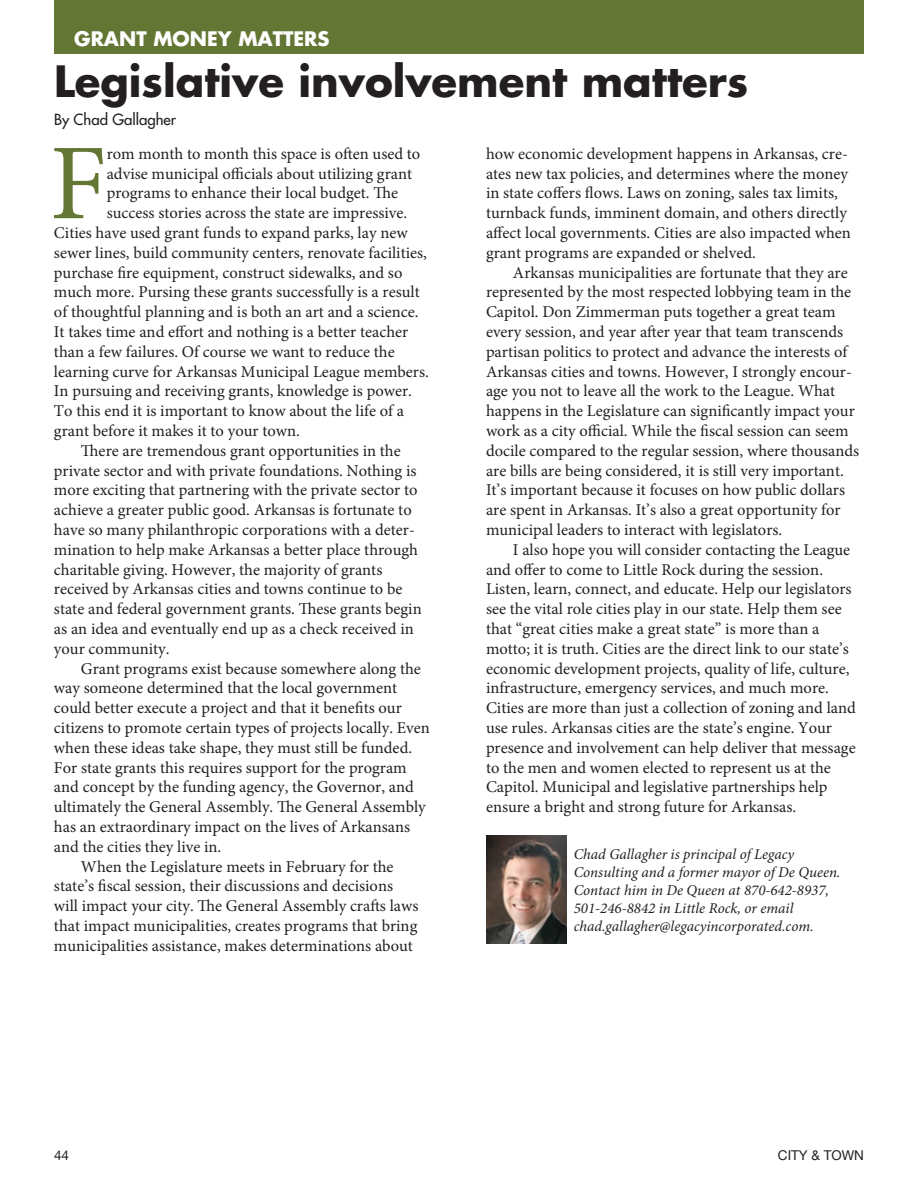
<style>
.page{position:relative;width:918px;height:1188px;background:#fff}
.page>*{position:absolute;margin:0;border:0;box-sizing:border-box;transform-origin:0 0}
.t1{font:107.85px "Minion Pro";color:#637633}
.t2{font:700 42px "Futura";color:#231f20}
.t3{font:700 19.5px "Futura";color:#fff}
.t4{font:16.5px/19.8px "Minion Pro";color:#231f20}
.t5{font:italic 15px/18px "Minion Pro";color:#231f20}
.t6{font:15px "Futura";color:#231f20}
.t7{font:13.5px "Helvetica Neue";color:#231f20}
</style>
<div class="page">
<div style="left:54px;top:0;width:810px;height:54px;background:#637633"></div>
<img style="left:486px;top:835px;width:81px;height:108px">
<p class="t3" style="left:74px;top:25px;width:197px">Grant Money Matters</p>
<h2 class="t2" style="left:54px;top:52px;width:696px">Legislative involvement matters</h2>
<p class="t6" style="left:54px;top:110px;width:124px">By Chad Gallagher</p>
<h1 class="t1" style="left:50px;top:112px;width:59px">F</h1>
<p class="t4" style="left:107px;top:144px;width:315px">rom month to month this space is often used to</p>
<p class="t4" style="left:486px;top:144px;width:366px">how economic development happens in Arkansas, cre&shy;ates new tax policies, and determines where the money in state coffers flows. Laws on zoning, sales tax limits, turnback funds, imminent domain, and others directly affect local governments. Cities are also impacted when grant programs are expanded or shelved.</p>
<p class="t4" style="left:486px;top:262px;width:375px;text-indent:27px">Arkansas municipalities are fortunate that they are represented by the most respected lobbying team in the Capitol. Don Zimmerman puts together a great team every session, and year after year that team transcends partisan politics to protect and advance the interests of Arkansas cities and towns. However, I strongly encour&shy;age you not to leave all the work to the League. What happens in the Legislature can significantly impact your work as a city official. While the fiscal session can seem docile compared to the regular session, where thousands are bills are being considered, it is still very important.<br>It’s important because it focuses on how public dollars are spent in Arkansas. It’s also a great opportunity for municipal leaders to interact with legislators.</p>
<p class="t4" style="left:486px;top:540px;width:371px;text-indent:27px">I also hope you will consider contacting the League and offer to come to Little Rock during the session.<br>Listen, learn, connect, and educate. Help our legislators see the vital role cities play in our state. Help them see that “great cities make a great state” is more than a motto; it is truth. Cities are the direct link to our state’s economic development projects, quality of life, culture, infrastructure, emergency services, and much more.<br>Cities are more than just a collection of zoning and land use rules. Arkansas cities are the state’s engine. Your presence and involvement can help deliver that message to the men and women elected to represent us at the Capitol. Municipal and legislative partnerships help ensure a bright and strong future for Arkansas.</p>
<p class="t5" style="left:574px;top:845px;width:268px">Chad Gallagher is principal of Legacy Consulting and a former mayor of De Queen.<br>Contact him in De Queen at 870-642-8937, 501-246-8842 in Little Rock, or email chad.gallagher@legacyincorporated.com.</p>
<p class="t4" style="left:107px;top:163px;width:307px">advise municipal officials about utilizing grant</p>
<p class="t4" style="left:107px;top:183px;width:293px">programs to enhance their local budget. The</p>
<p class="t4" style="left:107px;top:203px;width:302px">success stories across the state are impressive.</p>
<p class="t4" style="left:54px;top:223px;width:355px">Cities have used grant funds to expand parks, lay new</p>
<p class="t4" style="left:54px;top:243px;width:375px">sewer lines, build community centers, renovate facilities,</p>
<p class="t4" style="left:54px;top:262px;width:350px">purchase fire equipment, construct sidewalks, and so</p>
<p class="t4" style="left:54px;top:282px;width:367px">much more. Pursing these grants successfully is a result</p>
<p class="t4" style="left:54px;top:302px;width:366px">of thoughtful planning and is both an art and a science.</p>
<p class="t4" style="left:54px;top:322px;width:356px">It takes time and effort and nothing is a better teacher</p>
<p class="t4" style="left:54px;top:342px;width:342px">than a few failures. Of course we want to reduce the</p>
<p class="t4" style="left:54px;top:361px;width:376px">learning curve for Arkansas Municipal League members.</p>
<p class="t4" style="left:54px;top:381px;width:359px">In pursuing and receiving grants, knowledge is power.</p>
<p class="t4" style="left:54px;top:401px;width:352px">To this end it is important to know about the life of a</p>
<p class="t4" style="left:54px;top:421px;width:247px">grant before it makes it to your town.</p>
<p class="t4" style="left:81px;top:441px;width:321px">There are tremendous grant opportunities in the</p>
<p class="t4" style="left:54px;top:460px;width:364px">private sector and with private foundations. Nothing is</p>
<p class="t4" style="left:54px;top:480px;width:365px">more exciting that partnering with the private sector to</p>
<p class="t4" style="left:54px;top:500px;width:359px">achieve a greater public good. Arkansas is fortunate to</p>
<p class="t4" style="left:54px;top:520px;width:362px">have so many philanthropic corporations with a deter-</p>
<p class="t4" style="left:54px;top:540px;width:366px">mination to help make Arkansas a better place through</p>
<p class="t4" style="left:54px;top:559px;width:330px">charitable giving. However, the majority of grants</p>
<p class="t4" style="left:54px;top:579px;width:350px">received by Arkansas cities and towns continue to be</p>
<p class="t4" style="left:54px;top:599px;width:369px">state and federal government grants. These grants begin</p>
<p class="t4" style="left:54px;top:619px;width:361px">as an idea and eventually end up as a check received in</p>
<p class="t4" style="left:54px;top:639px;width:117px">your community.</p>
<p class="t4" style="left:81px;top:658px;width:341px">Grant programs exist because somewhere along the</p>
<p class="t4" style="left:54px;top:678px;width:345px">way someone determined that the local government</p>
<p class="t4" style="left:54px;top:698px;width:349px">could better execute a project and that it benefits our</p>
<p class="t4" style="left:54px;top:718px;width:377px">citizens to promote certain types of projects locally. Even</p>
<p class="t4" style="left:54px;top:738px;width:360px">when these ideas take shape, they must still be funded.</p>
<p class="t4" style="left:54px;top:757px;width:354px">For state grants this requires support for the program</p>
<p class="t4" style="left:54px;top:777px;width:361px">and concept by the funding agency, the Governor, and</p>
<p class="t4" style="left:54px;top:797px;width:373px">ultimately the General Assembly. The General Assembly</p>
<p class="t4" style="left:54px;top:817px;width:358px">has an extraordinary impact on the lives of Arkansans</p>
<p class="t4" style="left:54px;top:837px;width:169px">and the cities they live in.</p>
<p class="t4" style="left:81px;top:856px;width:314px">When the Legislature meets in February for the</p>
<p class="t4" style="left:54px;top:876px;width:341px">state’s fiscal session, their discussions and decisions</p>
<p class="t4" style="left:54px;top:896px;width:366px">will impact your city. The General Assembly crafts laws</p>
<p class="t4" style="left:54px;top:916px;width:365px">that impact municipalities, creates programs that bring</p>
<p class="t4" style="left:54px;top:936px;width:360px">municipalities assistance, makes determinations about</p>
<p class="t7" style="left:54px;top:1148px;width:17px">44</p>
<p class="t7" style="left:778px;top:1148px;width:88px">CITY &amp; TOWN</p>
</div>
